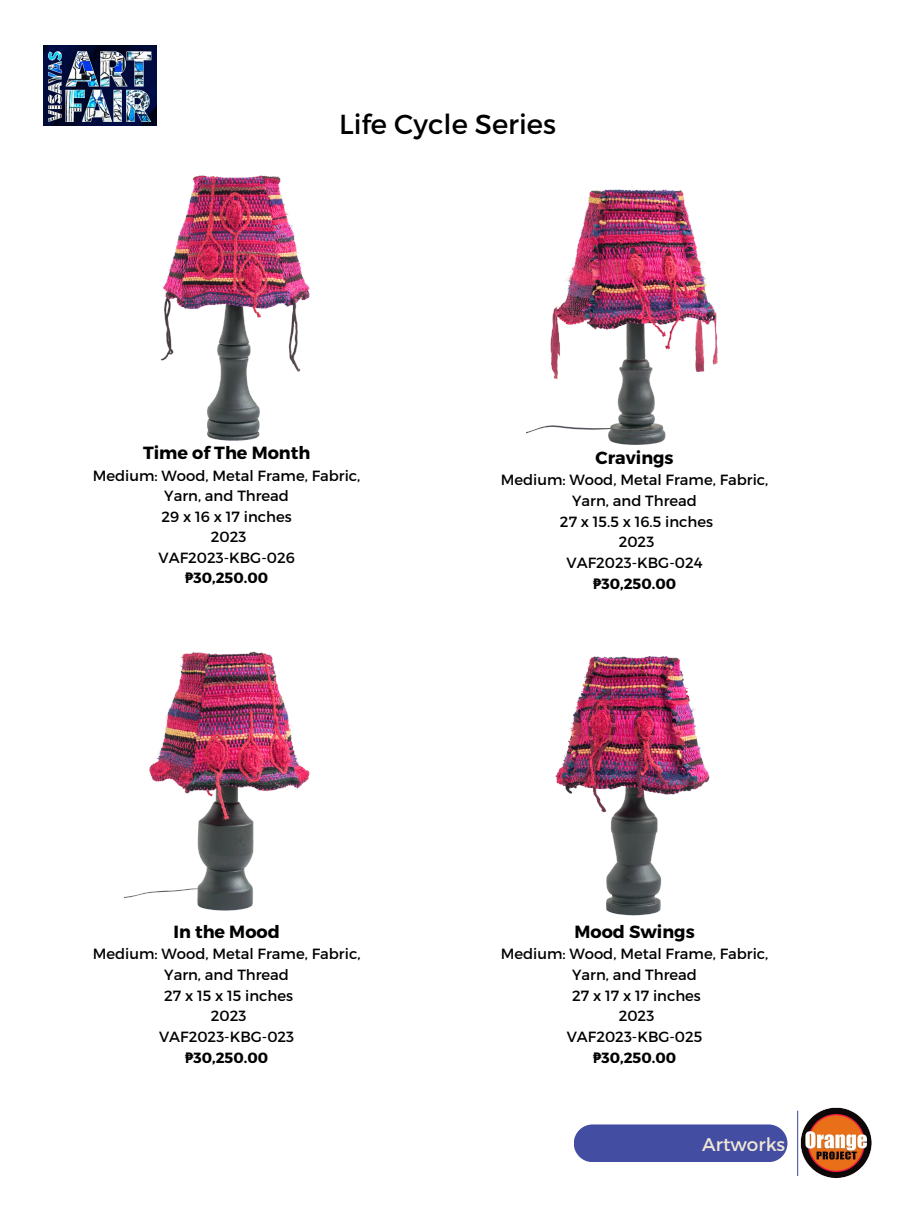
<style>
.page{position:relative;width:908px;height:1210px;background:#fff}
.page>*{position:absolute;margin:0;border:0;box-sizing:border-box;transform-origin:0 0}
.t1{font:27.47px "Montserrat";color:#000}
.t2{font:18.41px "Montserrat";color:#f0e7d6}
.t3{font:700 17.6px "Montserrat";color:#000}
.t4{font:14.77px/20.7px "Montserrat";color:#000;text-align:center}
.s1{font-family:"Noto Sans";font-weight:700}
.s2{font-weight:700}
</style>
<div class="page">
<img style="left:797px;top:1107px;width:74px;height:72px">
<div style="left:573px;top:1124px;width:214px;height:38px;background:#434da2;border-radius:19px"></div>
<hr style="left:796px;top:1110px;width:1px;height:66px;background:#434da2">
<img style="left:526px;top:189px;width:192px;height:256px">
<img style="left:555px;top:656px;width:155px;height:260px">
<img style="left:125px;top:651px;width:185px;height:260px">
<img style="left:160px;top:175px;width:150px;height:266px">
<img style="left:44px;top:45px;width:112px;height:81px">
<h1 class="t1" style="left:339px;top:106px;width:218px">Life Cycle Series</h1>
<p class="t3" style="left:143px;top:441px;width:169px">Time of The Month</p>
<p class="t4" style="left:93px;top:464px;width:269px;line-height:20.5px">Medium: Wood, Metal Frame, Fabric,<br>Yarn, and Thread<br>29 x 16 x 17 inches<br>2023<br>VAF2023-KBG-026<br><span class="s1">₱</span><span class="s2">30,250.00</span></p>
<p class="t3" style="left:173px;top:920px;width:108px">In the Mood</p>
<p class="t4" style="left:93px;top:943px;width:269px">Medium: Wood, Metal Frame, Fabric,<br>Yarn, and Thread<br>27 x 15 x 15 inches<br>2023<br>VAF2023-KBG-023<br><span class="s1">₱</span><span class="s2">30,250.00</span></p>
<p class="t3" style="left:595px;top:446px;width:80px">Cravings</p>
<p class="t4" style="left:500px;top:469px;width:269px">Medium: Wood, Metal Frame, Fabric,<br>Yarn, and Thread<br>27 x 15.5 x 16.5 inches<br>2023<br>VAF2023-KBG-024<br><span class="s1">₱</span><span class="s2">30,250.00</span></p>
<p class="t3" style="left:574px;top:920px;width:122px">Mood Swings</p>
<p class="t4" style="left:500px;top:943px;width:269px">Medium: Wood, Metal Frame, Fabric,<br>Yarn, and Thread<br>27 x 17 x 17 inches<br>2023<br>VAF2023-KBG-025<br><span class="s1">₱</span><span class="s2">30,250.00</span></p>
<p class="t2" style="left:702px;top:1132px;width:85px">Artworks</p>
</div>
